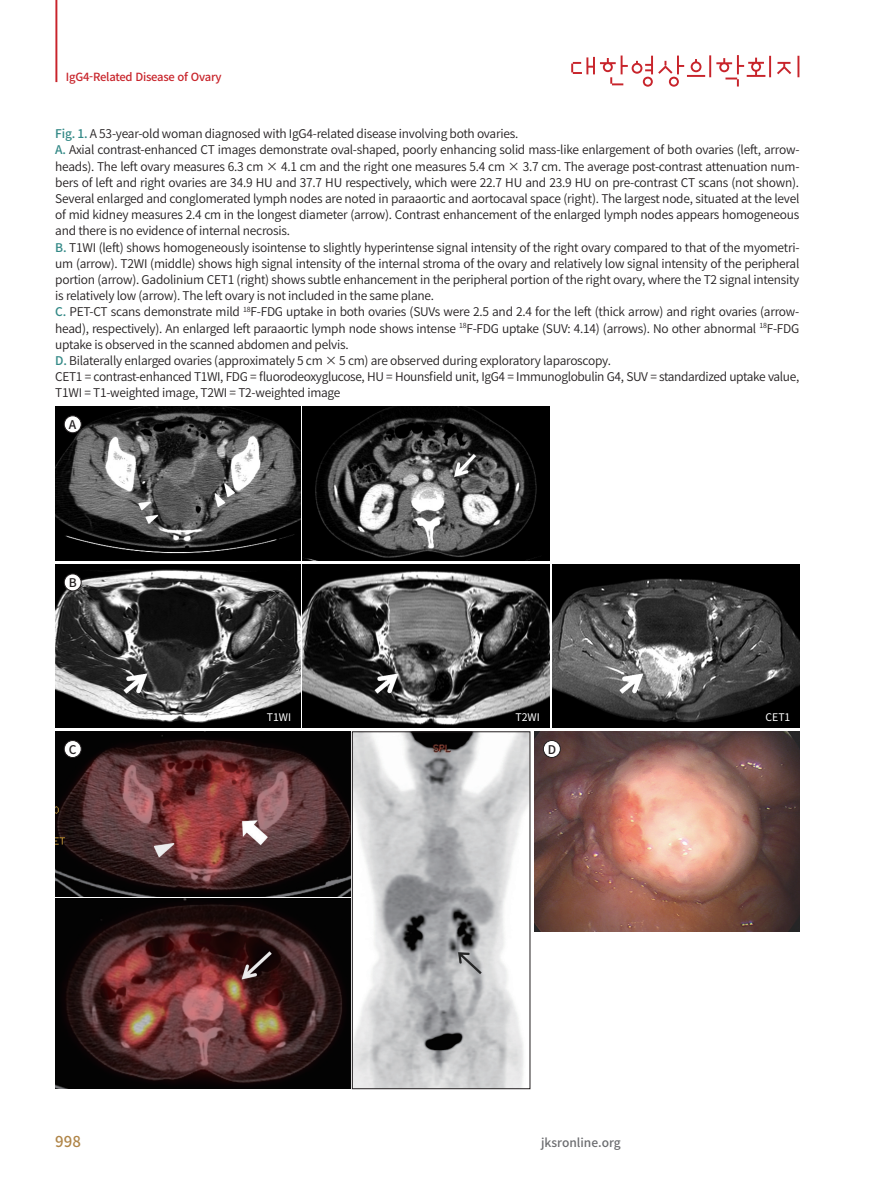
<style>
.page{position:relative;width:893px;height:1191px;background:#fff}
.page>*{position:absolute;margin:0;border:0;box-sizing:border-box;transform-origin:0 0}
.t1{font:500 15px "Noto Sans CJ Kkr";color:#b08548}
.t2{font:600 12px/16.2px "Noto Sans CJ Kkr";letter-spacing:-.02em;color:#231f20}
.t3{font:500 12px "Noto Sans CJ Kkr";color:#6c6d70}
.t4{font:500 12px "Noto Sans CJ Kkr";color:#231f20}
.t5{font:500 11.25px "Noto Sans CJ Kkr";letter-spacing:-.02em;color:#c8242b}
.t6{font:10.5px "Noto Sans CJ Kkr";color:#fff}
.s1{font-weight:500;color:#328886}
</style>
<div class="page">
<hr style="left:55px;top:0;width:2px;height:82px;background:#c8242b">
<svg style="left:571px;top:55px;width:228px;height:32px"></svg>
<img style="left:55px;top:407px;width:245px;height:154px">
<img style="left:303px;top:407px;width:247px;height:154px">
<div style="left:64px;top:416px;width:17px;height:17px;background:#fff;border-radius:50%"></div>
<div style="left:64px;top:415px;width:17px;height:18px;border:1px solid #231f20;border-radius:50%"></div>
<img style="left:55px;top:565px;width:245px;height:162px">
<img style="left:303px;top:565px;width:247px;height:162px">
<img style="left:552px;top:565px;width:247px;height:162px">
<div style="left:64px;top:574px;width:17px;height:17px;background:#fff;border-radius:50%"></div>
<div style="left:64px;top:574px;width:17px;height:17px;border:1px solid #231f20;border-radius:50%"></div>
<img style="left:534px;top:731px;width:265px;height:200px">
<div style="left:543px;top:740px;width:17px;height:17px;background:#fff;border-radius:50%"></div>
<div style="left:543px;top:740px;width:18px;height:17px;border:1px solid #231f20;border-radius:50%"></div>
<img style="left:55px;top:731px;width:295px;height:165px">
<img style="left:354px;top:733px;width:174px;height:354px">
<div style="left:352px;top:731px;width:178px;height:358px;border:1px solid #231f20"></div>
<img style="left:55px;top:898px;width:295px;height:191px">
<div style="left:64px;top:740px;width:17px;height:17px;background:#fff;border-radius:50%"></div>
<div style="left:64px;top:740px;width:17px;height:17px;border:1px solid #231f20;border-radius:50%"></div>
<p class="t5" style="left:66px;top:70px;width:157px">IgG4-Related Disease of Ovary</p>
<p class="t2" style="left:55px;top:126px;width:746px"><span class="s1">Fig. 1.</span> A 53-year-old woman diagnosed with IgG4-related disease involving both ovaries.<br><span class="s1">A.</span> Axial contrast-enhanced CT images demonstrate oval-shaped, poorly enhancing solid mass-like enlargement of both ovaries (left, arrow&shy;heads). The left ovary measures 6.3 cm × 4.1 cm and the right one measures 5.4 cm × 3.7 cm. The average post-contrast attenuation num&shy;bers of left and right ovaries are 34.9 HU and 37.7 HU respectively, which were 22.7 HU and 23.9 HU on pre-contrast CT scans (not shown).<br>Several enlarged and conglomerated lymph nodes are noted in paraaortic and aortocaval space (right). The largest node, situated at the level of mid kidney measures 2.4 cm in the longest diameter (arrow). Contrast enhancement of the enlarged lymph nodes appears homogeneous and there is no evidence of internal necrosis.<br><span class="s1">B.</span> T1WI (left) shows homogeneously isointense to slightly hyperintense signal intensity of the right ovary compared to that of the myometri&shy;um (arrow). T2WI (middle) shows high signal intensity of the internal stroma of the ovary and relatively low signal intensity of the peripheral portion (arrow). Gadolinium CET1 (right) shows subtle enhancement in the peripheral portion of the right ovary, where the T2 signal intensity is relatively low (arrow). The left ovary is not included in the same plane.<br><span class="s1">C.</span> PET-CT scans demonstrate mild <sup>18</sup>F-FDG uptake in both ovaries (SUVs were 2.5 and 2.4 for the left (thick arrow) and right ovaries (arrow&shy;head), respectively). An enlarged left paraaortic lymph node shows intense <sup>18</sup>F-FDG uptake (SUV: 4.14) (arrows). No other abnormal <sup>18</sup>F-FDG uptake is observed in the scanned abdomen and pelvis.<br><span class="s1">D.</span> Bilaterally enlarged ovaries (approximately 5 cm × 5 cm) are observed during exploratory laparoscopy.<br>CET1 = contrast-enhanced T1WI, FDG = fluorodeoxyglucose, HU = Hounsfield unit, IgG4 = Immunoglobulin G4, SUV = standardized uptake value, T1WI = T1-weighted image, T2WI = T2-weighted image</p>
<p class="t4" style="left:69px;top:418px;width:9px">A</p>
<p class="t4" style="left:69px;top:576px;width:10px">B</p>
<p class="t6" style="left:267px;top:711px;width:26px">T1WI</p>
<p class="t6" style="left:515px;top:711px;width:26px">T2WI</p>
<p class="t6" style="left:765px;top:711px;width:26px">CET1</p>
<p class="t4" style="left:69px;top:742px;width:9px">C</p>
<p class="t4" style="left:548px;top:742px;width:10px">D</p>
<p class="t1" style="left:55px;top:1132px;width:27px">998</p>
<p class="t3" style="left:541px;top:1135px;width:81px">jksronline.org</p>
</div>
